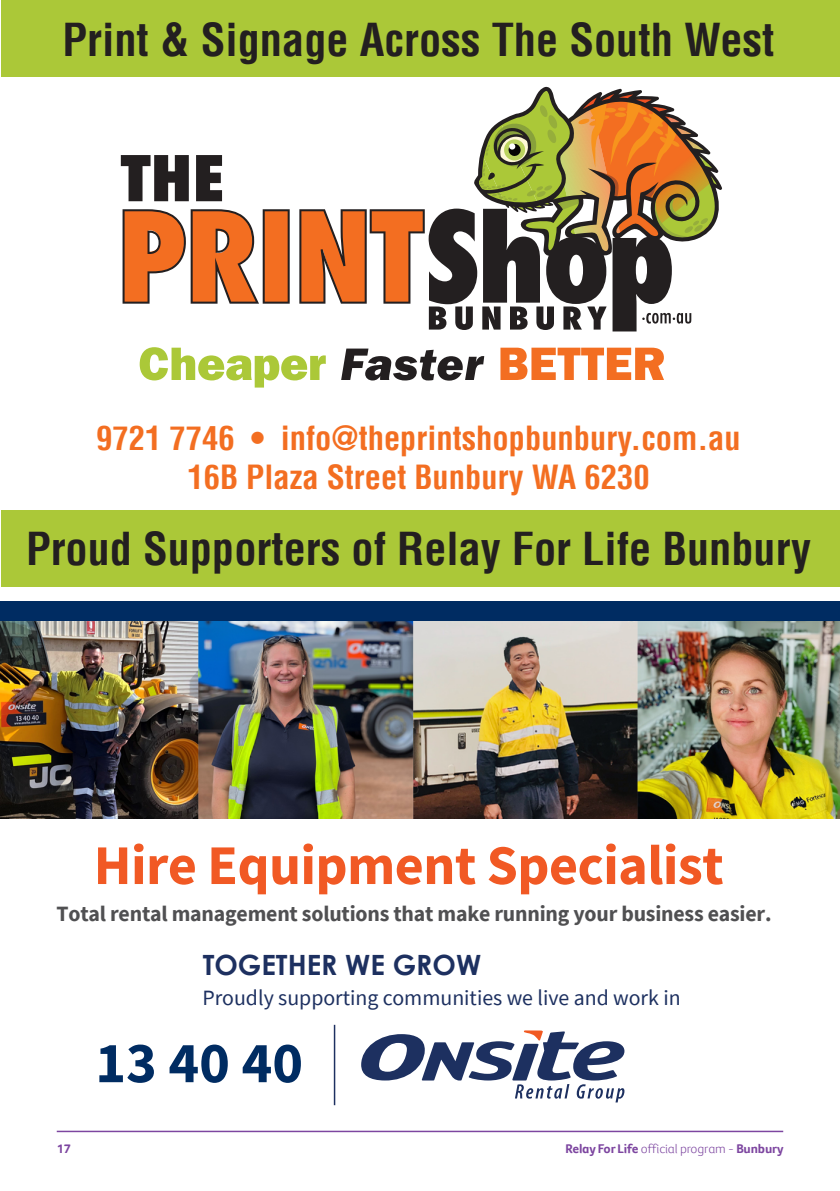
<style>
.page{position:relative;width:840px;height:1191px;background:#fff}
.page>*{position:absolute;margin:0;border:0;box-sizing:border-box;transform-origin:0 0}
.t1{font:700 58.2px "Source Sans Pro";color:#002c62}
.t2{font:700 56px "Source Sans Pro";letter-spacing:-.01em;color:#f15924}
.t3{font:700 condensed 44.4px "Helvetica LT";color:#231f20}
.t4{font:700 condensed 32.6px/39px "Helvetica LT";color:#f36e21;text-align:center}
.t5{font:700 28px "Century Gothic";color:#1d3060}
.t6{font:700 21.8px "Source Sans Pro";letter-spacing:-.01em;color:#505052}
.t7{font:21.8px "Source Sans Pro";color:#1d3060}
.t8{font:700 13px "Foco CC";letter-spacing:-.01em;color:#7d46a0}
.s1{font-weight:300}
</style>
<div class="page">
<hr style="left:57px;top:1130px;width:725px;height:2px;background:#7d46a0">
<div style="left:0;top:601px;width:839px;height:45px;background:#002c62"></div>
<hr style="left:333px;top:1024px;width:2px;height:81px;background:#1d3060">
<svg style="left:361px;top:1030px;width:263px;height:72px"></svg>
<img style="left:0;top:621px;width:839px;height:197px">
<div style="left:1px;top:510px;width:838px;height:77px;background:#abc838"></div>
<div style="left:1px;top:0;width:838px;height:77px;background:#abc838"></div>
<svg style="left:122px;top:209px;width:167px;height:95px"></svg>
<svg style="left:121px;top:155px;width:68px;height:46px"></svg>
<svg style="left:196px;top:155px;width:26px;height:46px"></svg>
<svg style="left:299px;top:208px;width:393px;height:123px"></svg>
<svg style="left:140px;top:347px;width:185px;height:40px"></svg>
<svg style="left:500px;top:348px;width:163px;height:32px"></svg>
<svg style="left:473px;top:87px;width:249px;height:171px"></svg>
<svg style="left:341px;top:348px;width:143px;height:33px"></svg>
<p class="t3" style="left:62px;top:12px;width:713px">Print &amp; Signage Across The South West</p>
<p class="t4" style="left:96px;top:419px;width:645px">9721 7746 • info@theprintshopbunbury.com.au<br>16B Plaza Street Bunbury WA 6230</p>
<p class="t3" style="left:26px;top:521px;width:786px">Proud Supporters of Relay For Life Bunbury</p>
<p class="t2" style="left:94px;top:827px;width:631px">Hire Equipment Specialist</p>
<p class="t6" style="left:57px;top:899px;width:716px">Total rental management solutions that make running your business easier.</p>
<p class="t5" style="left:202px;top:943px;width:280px">TOGETHER WE GROW</p>
<p class="t7" style="left:202px;top:984px;width:479px">Proudly supporting communities we live and work in</p>
<p class="t1" style="left:95px;top:1023px;width:209px">13 40 40</p>
<p class="t8" style="left:57px;top:1140px;width:16px">17</p>
<p class="t8" style="left:565px;top:1140px;width:219px">Relay For Life <span class="s1">official program -</span> Bunbury</p>
</div>
